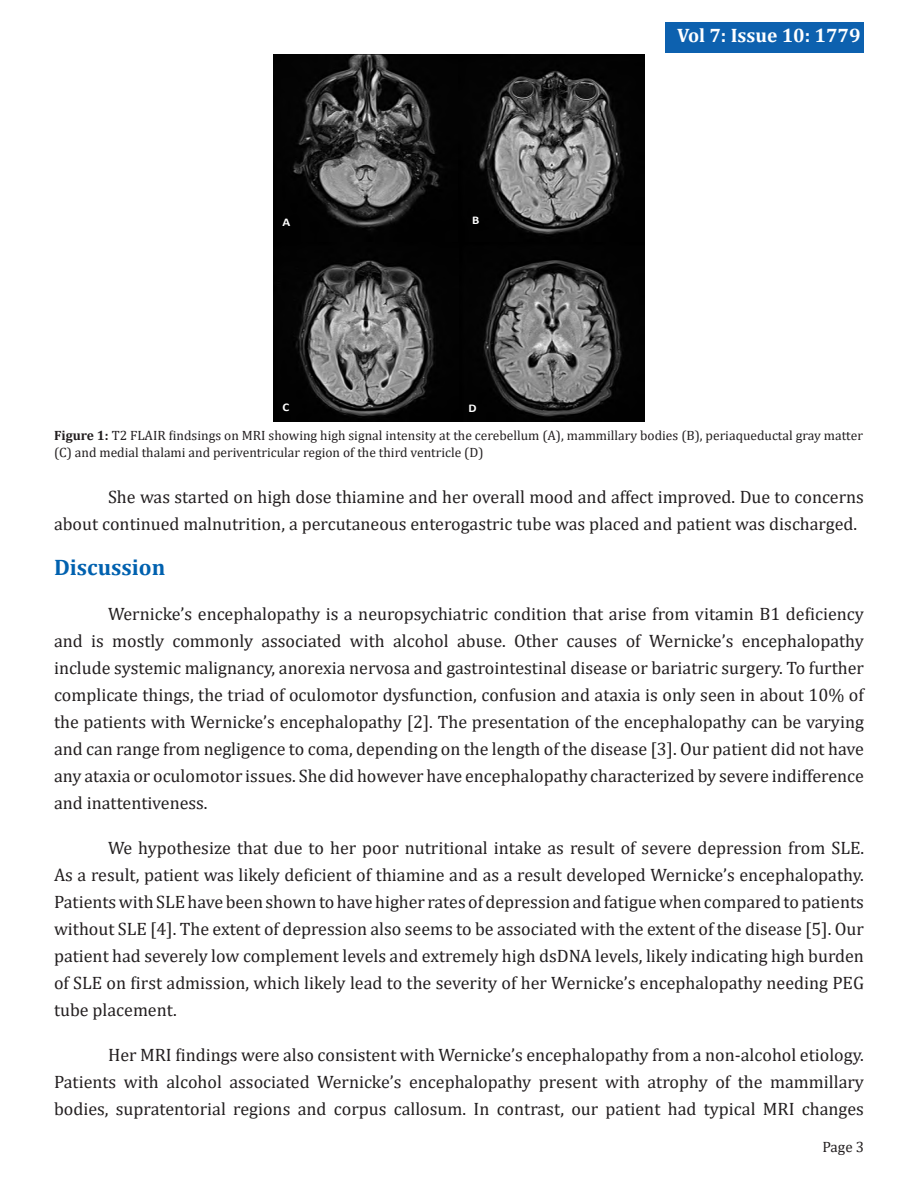
<style>
.page{position:relative;width:918px;height:1188px;background:#fff}
.page>*{position:absolute;margin:0;border:0;box-sizing:border-box;transform-origin:0 0}
.t1{font:700 22.5px "Cambria";color:#0061af}
.t2{font:700 19.5px "Cambria";color:#fff}
.t3{font:18px/27px "Cambria";color:#231f20;text-align:justify}
.t4{font:15px "Cambria";color:#231f20}
.t5{font:13.5px/16.5px "Cambria";color:#231f20}
.t6{font:700 11.7px "Calibri";color:#fff;scale:1.1 1}
.s1{font-weight:700}
</style>
<div class="page">
<div style="left:666px;top:22px;width:198px;height:30px;background:#0d61af"></div>
<img style="left:273px;top:54px;width:372px;height:368px">
<p class="t6" style="left:283px;top:214px;width:9px">A</p>
<p class="t6" style="left:472px;top:212px;width:8px">B</p>
<p class="t2" style="left:677px;top:22px;width:185px">Vol 7: Issue 10: 1779</p>
<p class="t6" style="left:283px;top:399px;width:8px">C</p>
<p class="t6" style="left:469px;top:400px;width:9px">D</p>
<p class="t5" style="left:54px;top:427px;width:810px"><span class="s1">Figure 1:</span> T2 FLAIR findsings on MRI showing high signal intensity at the cerebellum (A), mammillary bodies (B), periaqueductal gray matter (C) and medial thalami and periventricular region of the third ventricle (D)</p>
<p class="t3" style="left:54px;top:483px;width:812px;text-indent:54px">She was started on high dose thiamine and her overall mood and affect improved. Due to concerns about continued malnutrition, a percutaneous enterogastric tube was placed and patient was discharged.</p>
<p class="t1" style="left:54px;top:551px;width:113px">Discussion</p>
<p class="t3" style="left:54px;top:600px;width:812px;text-indent:54px">Wernicke’s encephalopathy is a neuropsychiatric condition that arise from vitamin B1 deficiency and is mostly commonly associated with alcohol abuse. Other causes of Wernicke’s encephalopathy include systemic malignancy, anorexia nervosa and gastrointestinal disease or bariatric surgery. To further complicate things, the triad of oculomotor dysfunction, confusion and ataxia is only seen in about 10% of the patients with Wernicke’s encephalopathy [2]. The presentation of the encephalopathy can be varying and can range from negligence to coma, depending on the length of the disease [3]. Our patient did not have any ataxia or oculomotor issues. She did however have encephalopathy characterized by severe indifference and inattentiveness.</p>
<p class="t3" style="left:54px;top:834px;width:812px;text-indent:54px">We hypothesize that due to her poor nutritional intake as result of severe depression from SLE.<br>As a result, patient was likely deficient of thiamine and as a result developed Wernicke’s encephalopathy.<br>Patients with SLE have been shown to have higher rates of depression and fatigue when compared to patients without SLE [4]. The extent of depression also seems to be associated with the extent of the disease [5]. Our patient had severely low complement levels and extremely high dsDNA levels, likely indicating high burden of SLE on first admission, which likely lead to the severity of her Wernicke’s encephalopathy needing PEG tube placement.</p>
<p class="t3" style="left:54px;top:1041px;width:812px;text-indent:54px">Her MRI findings were also consistent with Wernicke’s encephalopathy from a non-alcohol etiology.<br>Patients with alcohol associated Wernicke’s encephalopathy present with atrophy of the mammillary bodies, supratentorial regions and corpus callosum. In contrast, our patient had typical MRI changes</p>
<p class="t4" style="left:822px;top:1138px;width:43px">Page 3</p>
</div>
